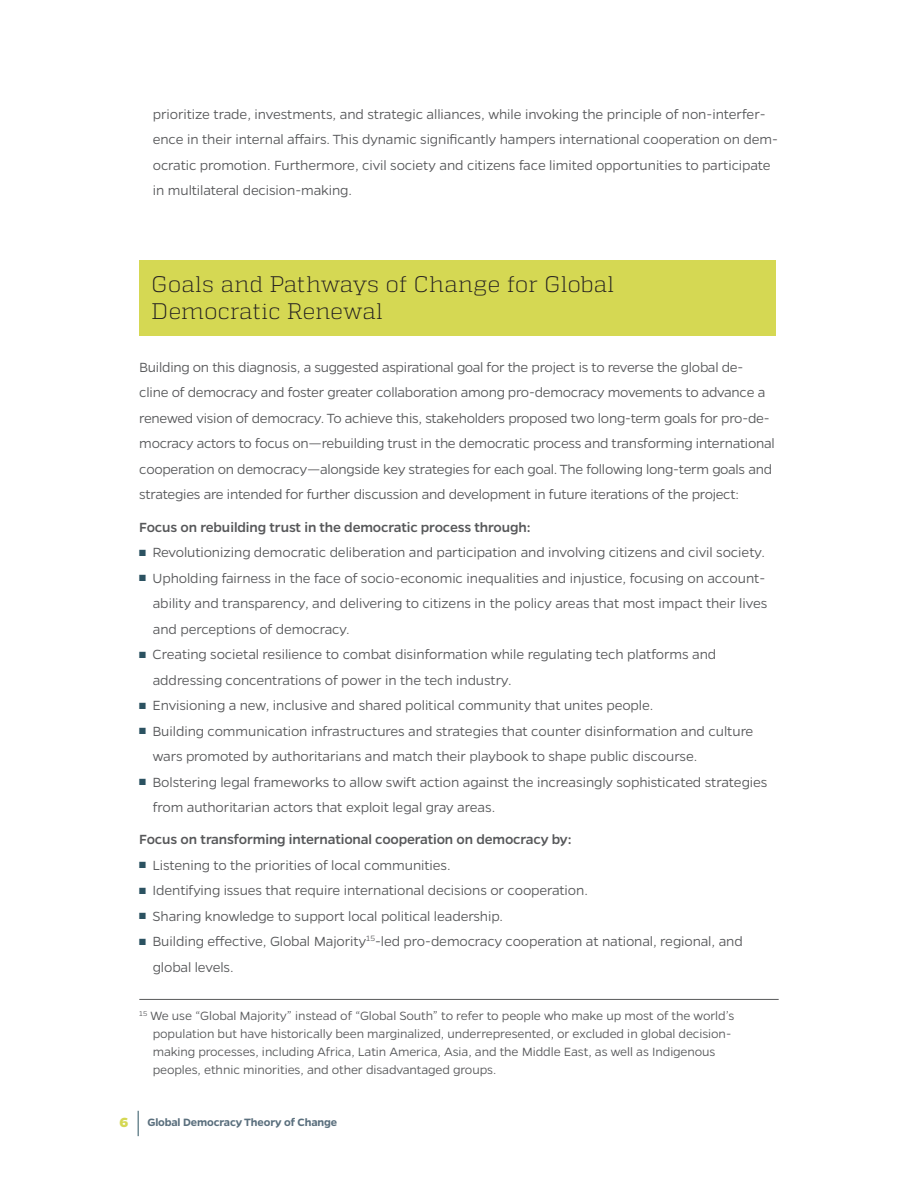
<style>
.page{position:relative;width:918px;height:1188px;background:#fff}
.page>*{position:absolute;margin:0;border:0;box-sizing:border-box;transform-origin:0 0}
.t1{font:300 22.5px/27px "Quadon";letter-spacing:.01em;color:#231f20}
.t2{font:300 15px/25.5px "Gentona";letter-spacing:-.01em;color:#57585a}
.t3{font:500 15px "Gentona";letter-spacing:-.01em;color:#57585a}
.t4{font:800 15px "Gentona";color:#d5d853}
.t5{font:300 13.5px/18px "Gentona";letter-spacing:-.01em;color:#57585a}
.t6{font:600 12px "Gentona";letter-spacing:-.01em;color:#5a6f7d}
.s1{color:#2b5261}
</style>
<div class="page">
<div style="left:139px;top:260px;width:636px;height:76px;background:#d5d853"></div>
<svg style="left:138px;top:1111px;width:1px;height:25px"></svg>
<hr style="left:139px;top:999px;width:640px;height:1px;background:#57585a">
<p class="t2" style="left:153px;top:101px;width:627px">prioritize trade, investments, and strategic alliances, while invoking the principle of non-interfer&shy;ence in their internal affairs. This dynamic significantly hampers international cooperation on dem&shy;ocratic promotion. Furthermore, civil society and citizens face limited opportunities to participate in multilateral decision-making.</p>
<h1 class="t1" style="left:152px;top:271px;width:464px">Goals and Pathways of Change for Global<br>Democratic Renewal</h1>
<p class="t2" style="left:139px;top:354px;width:637px">Building on this diagnosis, a suggested aspirational goal for the project is to reverse the global de&shy;cline of democracy and foster greater collaboration among pro-democracy movements to advance a renewed vision of democracy. To achieve this, stakeholders proposed two long-term goals for pro-de&shy;mocracy actors to focus on—rebuilding trust in the democratic process and transforming international cooperation on democracy—alongside key strategies for each goal. The following long-term goals and strategies are intended for further discussion and development in future iterations of the project:</p>
<p class="t3" style="left:139px;top:518px;width:393px">Focus on rebuilding trust in the democratic process through:</p>
<p class="t2" style="left:139px;top:540px;width:627px"><span class="s1">■</span> Revolutionizing democratic deliberation and participation and involving citizens and civil society.</p>
<p class="t2" style="left:153px;top:565px;width:616px;text-indent:-14px"><span class="s1">■</span> Upholding fairness in the face of socio-economic inequalities and injustice, focusing on account&shy;ability and transparency, and delivering to citizens in the policy areas that most impact their lives and perceptions of democracy.</p>
<p class="t2" style="left:153px;top:642px;width:565px;text-indent:-13px"><span class="s1">■</span> Creating societal resilience to combat disinformation while regulating tech platforms and addressing concentrations of power in the tech industry.</p>
<p class="t2" style="left:139px;top:693px;width:516px"><span class="s1">■</span> Envisioning a new, inclusive and shared political community that unites people.</p>
<p class="t2" style="left:153px;top:718px;width:602px;text-indent:-13px"><span class="s1">■</span> Building communication infrastructures and strategies that counter disinformation and culture wars promoted by authoritarians and match their playbook to shape public discourse.</p>
<p class="t2" style="left:153px;top:769px;width:616px;text-indent:-13px"><span class="s1">■</span> Bolstering legal frameworks to allow swift action against the increasingly sophisticated strategies from authoritarian actors that exploit legal gray areas.</p>
<p class="t3" style="left:139px;top:831px;width:434px">Focus on transforming international cooperation on democracy by:</p>
<p class="t2" style="left:139px;top:852px;width:313px"><span class="s1">■</span> Listening to the priorities of local communities.</p>
<p class="t2" style="left:139px;top:878px;width:450px"><span class="s1">■</span> Identifying issues that require international decisions or cooperation.</p>
<p class="t2" style="left:139px;top:903px;width:365px"><span class="s1">■</span> Sharing knowledge to support local political leadership.</p>
<p class="t2" style="left:153px;top:929px;width:592px;text-indent:-14px"><span class="s1">■</span> Building effective, Global Majority<sup>15</sup>-led pro-democracy cooperation at national, regional, and global levels.</p>
<p class="t5" style="left:153px;top:1007px;width:583px;text-indent:-14px"><sup>15</sup> We use “Global Majority” instead of “Global South” to refer to people who make up most of the world’s population but have historically been marginalized, underrepresented, or excluded in global decision&shy;making processes, including Africa, Latin America, Asia, and the Middle East, as well as Indigenous peoples, ethnic minorities, and other disadvantaged groups.</p>
<p class="t4" style="left:119px;top:1113px;width:10px">6</p>
<p class="t6" style="left:147px;top:1116px;width:191px">Global Democracy Theory of Change</p>
</div>
